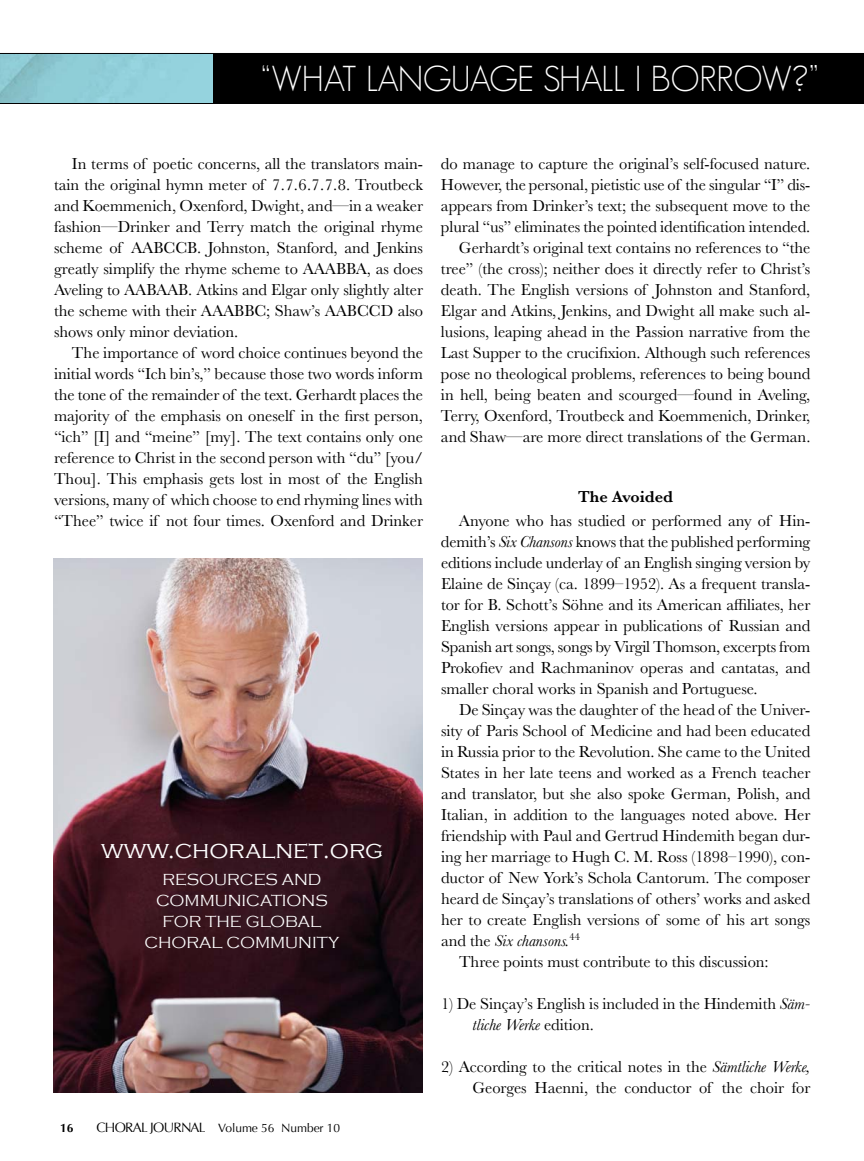
<style>
.page{position:relative;width:864px;height:1161px;background:#fff}
.page>*{position:absolute;margin:0;border:0;box-sizing:border-box;transform-origin:0 0}
.t1{font:300 35.25px "Geosans";letter-spacing:-.025em;color:#fff}
.t2{font:300 25.5px "Copperplate Gothic";color:#fff}
.t3{font:16.5px/21px "Baskerville";color:#000;text-align:justify}
.t4{font:300 16.5px/21px "Copperplate Gothic";color:#fff;text-align:center}
.t5{font:italic 16.5px "Baskerville";color:#000}
.t6{font:600 16.5px "Baskerville";color:#000}
.t7{font:12px "Optima";letter-spacing:-.005em;color:#000}
.t8{font:700 12px "Optima";color:#000}
.s1{font-size:13.5px}
.s2{font-style:italic}
.s3{font-style:normal}
</style>
<div class="page">
<img style="left:54px;top:559px;width:369px;height:534px">
<svg style="left:0;top:53px;width:213px;height:51px;background:#8ac4ce"></svg>
<div style="left:213px;top:53px;width:651px;height:51px;background:#000"></div>
<h1 class="t1" style="left:261px;top:59px;width:560px">“WHAT LANGUAGE SHALL I BORROW?”</h1>
<p class="t3" style="left:54px;top:154px;width:371px;text-indent:18px">In terms of poetic concerns, all the translators main&shy;tain the original hymn meter of 7.7.6.7.7.8. Troutbeck and Koemmenich, Oxenford, Dwight, and—in a weaker fashion—Drinker and Terry match the original rhyme scheme of AABCCB. Johnston, Stanford, and Jenkins greatly simplify the rhyme scheme to AAABBA, as does Aveling to AABAAB. Atkins and Elgar only slightly alter the scheme with their AAABBC; Shaw’s AABCCD also shows only minor deviation.</p>
<p class="t3" style="left:54px;top:343px;width:371px;text-indent:18px">The importance of word choice continues beyond the initial words “Ich bin’s,” because those two words inform the tone of the remainder of the text. Gerhardt places the majority of the emphasis on oneself in the first person, “ich” [I] and “meine” [my]. The text contains only one reference to Christ in the second person with “du” [you/ Thou]. This emphasis gets lost in most of the English versions, many of which choose to end rhyming lines with “Thee” twice if not four times. Oxenford and Drinker</p>
<h2 class="t2" style="left:101px;top:836px;width:283px">www.choralnet.org</h2>
<p class="t4" style="left:145px;top:869px;width:196px">RESOURCES AND<br>COMMUNICATIONS<br>FOR THE GLOBAL<br>CHORAL COMMUNITY</p>
<p class="t8" style="left:60px;top:1121px;width:15px">16</p>
<p class="t7" style="left:97px;top:1121px;width:245px"><span class="s1">CHORAL JOURNAL</span> Volume 56 Number 10</p>
<p class="t3" style="left:441px;top:154px;width:371px;text-align:right">do manage to capture the original’s self-focused nature.<br>However, the personal, pietistic use of the singular “I” dis&shy;appears from Drinker’s text; the subsequent move to the plural “us” eliminates the pointed identification intended.<br>Gerhardt’s original text contains no references to “the tree” (the cross); neither does it directly refer to Christ’s death. The English versions of Johnston and Stanford, Elgar and Atkins, Jenkins, and Dwight all make such al&shy;lusions, leaping ahead in the Passion narrative from the Last Supper to the crucifixion. Although such references pose no theological problems, references to being bound in hell, being beaten and scourged—found in Aveling, Terry, Oxenford, Troutbeck and Koemmenich, Drinker, and Shaw—are more direct translations of the German.</p>
<p class="t6" style="left:578px;top:488px;width:97px">The Avoided</p>
<p class="t3" style="left:441px;top:511px;width:371px;text-indent:18px">Anyone who has studied or performed any of Hin&shy;demith’s <span class="s2">Six Chansons</span> knows that the published performing editions include underlay of an English singing version by Elaine de Sinçay (ca. 1899–1952). As a frequent transla&shy;tor for B. Schott’s Söhne and its American affiliates, her English versions appear in publications of Russian and Spanish art songs, songs by Virgil Thomson, excerpts from Prokofiev and Rachmaninov operas and cantatas, and smaller choral works in Spanish and Portuguese.</p>
<p class="t3" style="left:459px;top:700px;width:353px">De Sinçay was the daughter of the head of the Univer-</p>
<p class="t3" style="left:441px;top:721px;width:371px">sity of Paris School of Medicine and had been educated</p>
<p class="t3" style="left:441px;top:742px;width:371px">in Russia prior to the Revolution. She came to the United</p>
<p class="t3" style="left:441px;top:763px;width:371px">States in her late teens and worked as a French teacher</p>
<p class="t3" style="left:441px;top:784px;width:371px">and translator, but she also spoke German, Polish, and</p>
<p class="t3" style="left:441px;top:805px;width:371px">Italian, in addition to the languages noted above. Her</p>
<p class="t3" style="left:441px;top:826px;width:371px">friendship with Paul and Gertrud Hindemith began dur-</p>
<p class="t3" style="left:441px;top:847px;width:371px">ing her marriage to Hugh C. M. Ross (1898–1990), con-</p>
<p class="t3" style="left:441px;top:868px;width:371px">ductor of New York’s Schola Cantorum. The composer</p>
<p class="t3" style="left:441px;top:889px;width:371px">heard de Sinçay’s translations of others’ works and asked</p>
<p class="t3" style="left:441px;top:910px;width:371px">her to create English versions of some of his art songs</p>
<p class="t5" style="left:441px;top:932px;width:140px"><span class="s3">and the</span> Six chansons.<sup>44</sup></p>
<p class="t3" style="left:459px;top:952px;width:311px">Three points must contribute to this discussion:</p>
<p class="t3" style="left:473px;top:994px;width:339px;text-indent:-32px">1) De Sinçay’s English is included in the Hindemith <span class="s2">Säm&shy;tliche Werke</span> edition.</p>
<p class="t3" style="left:441px;top:1057px;width:371px;text-align:right">2) According to the critical notes in the <span class="s2">Sämtliche Werke,<br></span>Georges Haenni, the conductor of the choir for</p>
</div>
